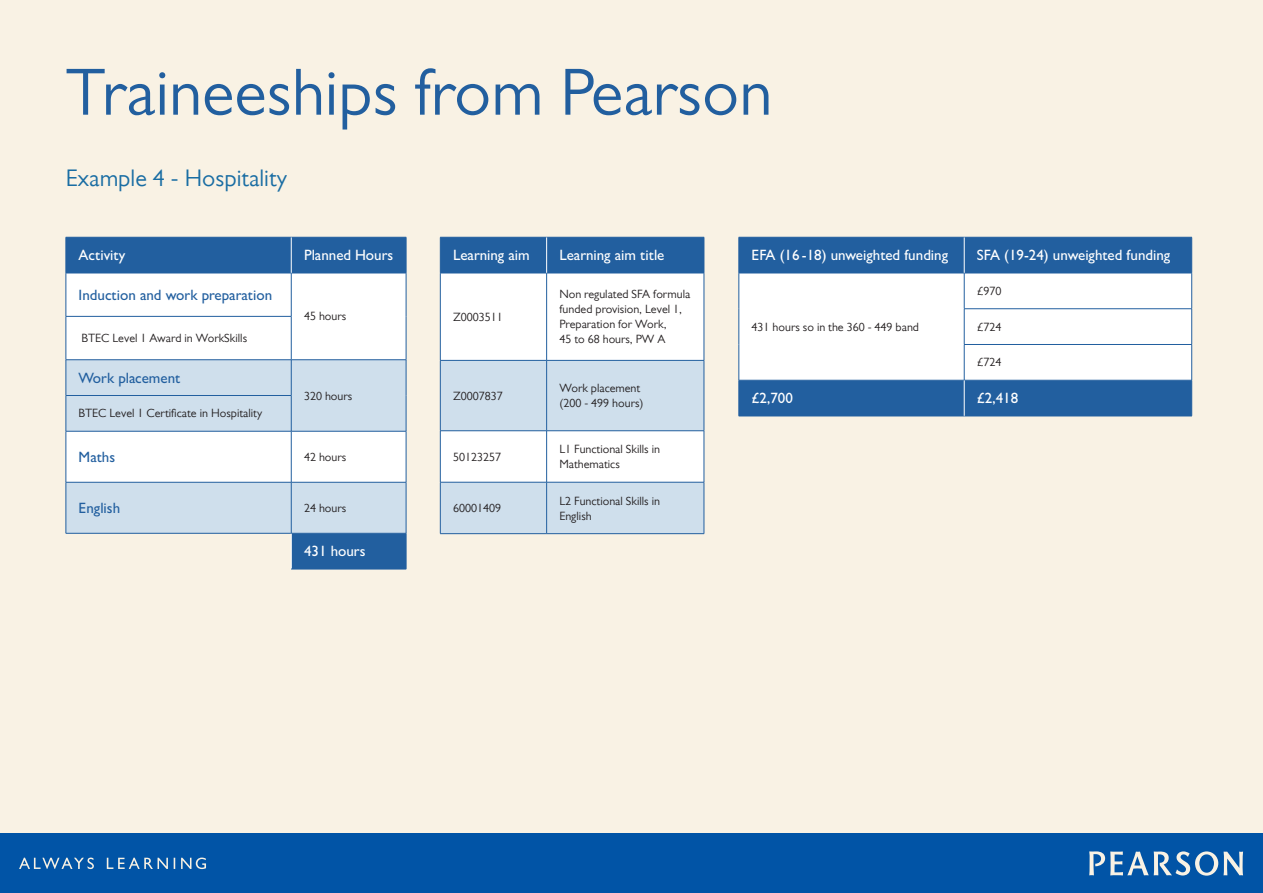
<style>
.page{position:relative;width:1263px;height:893px;background:#f9f2e4}
.page>*{position:absolute;margin:0;border:0;box-sizing:border-box;transform-origin:0 0}
.t1{font:67.2px "Gill Sans MT Pro";color:#225f9f}
.t2{font:24px "Gill Sans MT Pro";color:#196da3}
.t3{font:500 15px "Gill Sans MT Pro";color:#fff}
.t4{font:500 15px "Gill Sans MT Pro";color:#225f9f}
.t5{font:12px/15px "Gill Sans MT Pro";color:#231f20}
</style>
<div class="page">
<div style="left:0;top:833px;width:1263px;height:60px;background:#0154a6"></div>
<svg style="left:1089px;top:851px;width:154px;height:25px"></svg>
<svg style="left:19px;top:858px;width:187px;height:11px"></svg>
<svg style="left:67px;top:238px;width:339px;height:331px;fill:#225f9f"></svg>
<div style="left:67px;top:274px;width:339px;height:85px;background:#fff"></div>
<svg style="left:67px;top:360px;width:339px;height:173px;background:#dce7f1"></svg>
<hr style="left:66px;top:237px;width:225px;height:1px;background:#225f9f">
<hr style="left:66px;top:237px;width:1px;height:36px;background:#225f9f">
<hr style="left:291px;top:237px;width:115px;height:1px;background:#225f9f">
<hr style="left:406px;top:237px;width:1px;height:36px;background:#225f9f">
<hr style="left:66px;top:273px;width:225px;height:1px;background:#225f9f">
<hr style="left:66px;top:273px;width:1px;height:43px;background:#225f9f">
<hr style="left:291px;top:273px;width:115px;height:1px;background:#225f9f">
<hr style="left:291px;top:273px;width:1px;height:43px;background:#225f9f">
<hr style="left:406px;top:273px;width:1px;height:43px;background:#225f9f">
<hr style="left:66px;top:316px;width:225px;height:1px;background:#225f9f">
<hr style="left:66px;top:317px;width:1px;height:43px;background:#225f9f">
<hr style="left:291px;top:317px;width:1px;height:43px;background:#225f9f">
<hr style="left:406px;top:316px;width:1px;height:44px;background:#225f9f">
<hr style="left:66px;top:431px;width:225px;height:1px;background:#225f9f">
<hr style="left:66px;top:431px;width:1px;height:51px;background:#225f9f">
<hr style="left:291px;top:431px;width:115px;height:1px;background:#225f9f">
<hr style="left:291px;top:431px;width:1px;height:51px;background:#225f9f">
<hr style="left:406px;top:431px;width:1px;height:51px;background:#225f9f">
<hr style="left:66px;top:482px;width:225px;height:1px;background:#225f9f">
<hr style="left:66px;top:482px;width:1px;height:51px;background:#225f9f">
<hr style="left:291px;top:482px;width:115px;height:1px;background:#225f9f">
<hr style="left:291px;top:482px;width:1px;height:51px;background:#225f9f">
<hr style="left:406px;top:482px;width:1px;height:51px;background:#225f9f">
<hr style="left:66px;top:533px;width:225px;height:1px;background:#225f9f">
<hr style="left:66px;top:395px;width:1px;height:36px;background:#225f9f">
<hr style="left:291px;top:395px;width:1px;height:36px;background:#225f9f">
<hr style="left:291px;top:237px;width:1px;height:36px;background:#fff">
<hr style="left:66px;top:360px;width:1px;height:35px;background:#225f9f">
<hr style="left:66px;top:359px;width:225px;height:1px;background:#225f9f">
<hr style="left:291px;top:359px;width:115px;height:1px;background:#225f9f">
<hr style="left:291px;top:360px;width:1px;height:35px;background:#225f9f">
<hr style="left:406px;top:360px;width:1px;height:35px;background:#225f9f">
<hr style="left:406px;top:395px;width:1px;height:36px;background:#225f9f">
<hr style="left:66px;top:395px;width:225px;height:1px;background:#225f9f">
<hr style="left:291px;top:533px;width:1px;height:36px;background:#fff">
<hr style="left:291px;top:533px;width:115px;height:1px;background:#225f9f">
<hr style="left:406px;top:533px;width:1px;height:36px;background:#225f9f">
<hr style="left:291px;top:569px;width:115px;height:1px;background:#225f9f">
<div style="left:441px;top:238px;width:263px;height:35px;background:#225f9f"></div>
<div style="left:441px;top:274px;width:263px;height:86px;background:#fff"></div>
<svg style="left:441px;top:361px;width:263px;height:172px;background:#dce7f1"></svg>
<hr style="left:440px;top:237px;width:107px;height:1px;background:#225f9f">
<hr style="left:440px;top:237px;width:1px;height:36px;background:#225f9f">
<hr style="left:547px;top:237px;width:157px;height:1px;background:#225f9f">
<hr style="left:704px;top:237px;width:1px;height:36px;background:#225f9f">
<hr style="left:440px;top:273px;width:107px;height:1px;background:#225f9f">
<hr style="left:440px;top:273px;width:1px;height:87px;background:#225f9f">
<hr style="left:547px;top:273px;width:157px;height:1px;background:#225f9f">
<hr style="left:546px;top:273px;width:1px;height:87px;background:#225f9f">
<hr style="left:704px;top:273px;width:1px;height:87px;background:#225f9f">
<hr style="left:440px;top:533px;width:107px;height:1px;background:#225f9f">
<hr style="left:440px;top:482px;width:1px;height:51px;background:#225f9f">
<hr style="left:546px;top:482px;width:1px;height:51px;background:#225f9f">
<hr style="left:704px;top:482px;width:1px;height:51px;background:#225f9f">
<hr style="left:546px;top:237px;width:1px;height:36px;background:#fff">
<hr style="left:547px;top:533px;width:157px;height:1px;background:#225f9f">
<hr style="left:440px;top:361px;width:1px;height:70px;background:#225f9f">
<hr style="left:440px;top:360px;width:107px;height:1px;background:#225f9f">
<hr style="left:547px;top:360px;width:157px;height:1px;background:#225f9f">
<hr style="left:546px;top:361px;width:1px;height:70px;background:#225f9f">
<hr style="left:704px;top:361px;width:1px;height:70px;background:#225f9f">
<hr style="left:440px;top:430px;width:107px;height:1px;background:#225f9f">
<hr style="left:440px;top:431px;width:1px;height:51px;background:#225f9f">
<hr style="left:440px;top:482px;width:107px;height:1px;background:#225f9f">
<hr style="left:547px;top:430px;width:157px;height:1px;background:#225f9f">
<hr style="left:546px;top:431px;width:1px;height:51px;background:#225f9f">
<hr style="left:704px;top:431px;width:1px;height:51px;background:#225f9f">
<hr style="left:547px;top:482px;width:157px;height:1px;background:#225f9f">
<div style="left:739px;top:238px;width:452px;height:178px;background:#225f9f"></div>
<div style="left:739px;top:274px;width:452px;height:106px;background:#fff"></div>
<hr style="left:739px;top:237px;width:225px;height:1px;background:#225f9f">
<hr style="left:738px;top:237px;width:1px;height:36px;background:#225f9f">
<hr style="left:964px;top:237px;width:228px;height:1px;background:#225f9f">
<hr style="left:1191px;top:237px;width:1px;height:36px;background:#225f9f">
<hr style="left:739px;top:273px;width:225px;height:1px;background:#225f9f">
<hr style="left:738px;top:273px;width:1px;height:36px;background:#225f9f">
<hr style="left:964px;top:273px;width:228px;height:1px;background:#225f9f">
<hr style="left:964px;top:273px;width:1px;height:36px;background:#225f9f">
<hr style="left:1191px;top:273px;width:1px;height:36px;background:#225f9f">
<hr style="left:738px;top:309px;width:1px;height:35px;background:#225f9f">
<hr style="left:738px;top:344px;width:1px;height:36px;background:#225f9f">
<hr style="left:739px;top:380px;width:225px;height:1px;background:#225f9f">
<hr style="left:738px;top:380px;width:1px;height:36px;background:#225f9f">
<hr style="left:964px;top:380px;width:228px;height:1px;background:#225f9f">
<hr style="left:1191px;top:380px;width:1px;height:36px;background:#225f9f">
<hr style="left:739px;top:416px;width:225px;height:1px;background:#225f9f">
<hr style="left:964px;top:416px;width:228px;height:1px;background:#225f9f">
<hr style="left:964px;top:237px;width:1px;height:36px;background:#fff">
<hr style="left:964px;top:380px;width:1px;height:36px;background:#fff">
<hr style="left:964px;top:345px;width:1px;height:35px;background:#225f9f">
<hr style="left:1191px;top:345px;width:1px;height:35px;background:#225f9f">
<hr style="left:964px;top:309px;width:1px;height:35px;background:#225f9f">
<hr style="left:964px;top:308px;width:228px;height:1px;background:#225f9f">
<hr style="left:1191px;top:309px;width:1px;height:35px;background:#225f9f">
<hr style="left:964px;top:344px;width:228px;height:1px;background:#225f9f">
<h1 class="t1" style="left:66px;top:53px;width:708px">Traineeships from Pearson</h1>
<h2 class="t2" style="left:66px;top:165px;width:223px">Example 4 - Hospitality</h2>
<p class="t3" style="left:79px;top:246px;width:48px">Activity</p>
<p class="t3" style="left:304px;top:246px;width:91px">Planned Hours</p>
<p class="t4" style="left:79px;top:286px;width:195px">Induction and work preparation</p>
<p class="t5" style="left:304px;top:309px;width:44px">45 hours</p>
<p class="t5" style="left:82px;top:331px;width:167px">BTEC Level 1 Award in WorkSkills</p>
<p class="t4" style="left:79px;top:369px;width:103px">Work placement</p>
<p class="t5" style="left:304px;top:388px;width:50px">320 hours</p>
<p class="t5" style="left:79px;top:406px;width:185px">BTEC Level 1 Certificate in Hospitality</p>
<p class="t4" style="left:79px;top:448px;width:38px">Maths</p>
<p class="t5" style="left:304px;top:449px;width:44px">42 hours</p>
<p class="t4" style="left:79px;top:499px;width:43px">English</p>
<p class="t5" style="left:304px;top:500px;width:44px">24 hours</p>
<p class="t3" style="left:304px;top:542px;width:63px">431 hours</p>
<p class="t3" style="left:453px;top:246px;width:78px">Learning aim</p>
<p class="t3" style="left:559px;top:246px;width:107px">Learning aim title</p>
<p class="t5" style="left:453px;top:309px;width:51px">Z0003511</p>
<p class="t5" style="left:559px;top:287px;width:132px">Non regulated SFA formula funded provision, Level 1,<br>Preparation for Work,<br>45 to 68 hours, PW A</p>
<p class="t5" style="left:453px;top:388px;width:51px">Z0007837</p>
<p class="t5" style="left:559px;top:381px;width:86px">Work placement (200 - 499 hours)</p>
<p class="t5" style="left:453px;top:449px;width:49px">50123257</p>
<p class="t5" style="left:559px;top:441px;width:102px">L1 Functional Skills in<br>Mathematics</p>
<p class="t5" style="left:453px;top:500px;width:49px">60001409</p>
<p class="t5" style="left:559px;top:493px;width:102px">L2 Functional Skills in<br>English</p>
<p class="t3" style="left:752px;top:246px;width:198px">EFA (16 -18) unweighted funding</p>
<p class="t3" style="left:977px;top:246px;width:195px">SFA (19-24) unweighted funding</p>
<p class="t5" style="left:752px;top:319px;width:169px">431 hours so in the 360 - 449 band</p>
<p class="t5" style="left:977px;top:283px;width:26px">£970</p>
<p class="t5" style="left:977px;top:319px;width:26px">£724</p>
<p class="t5" style="left:977px;top:355px;width:26px">£724</p>
<p class="t3" style="left:752px;top:389px;width:43px">£2,700</p>
<p class="t3" style="left:977px;top:389px;width:43px">£2,418</p>
</div>
